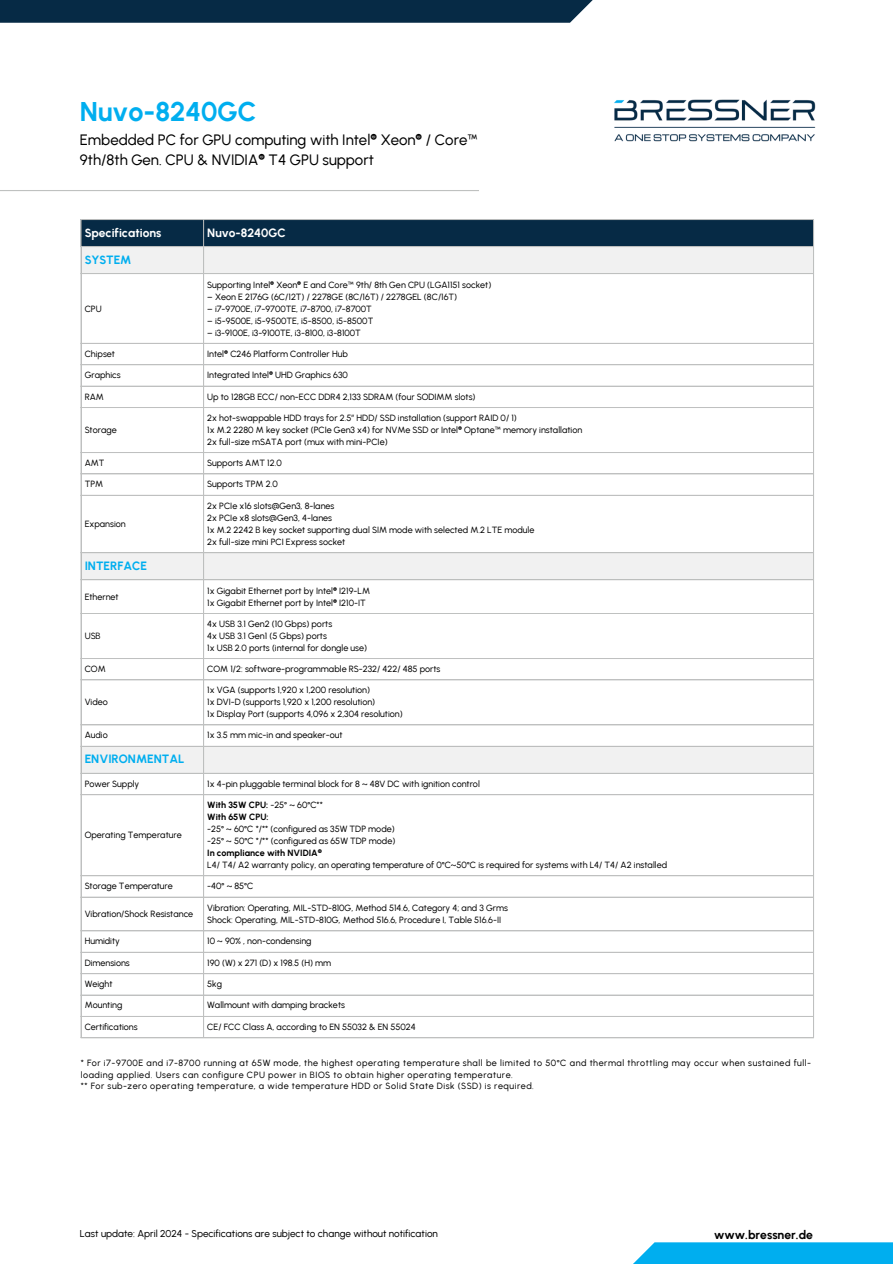
<style>
.page{position:relative;width:893px;height:1264px;background:#fff}
.page>*{position:absolute;margin:0;border:0;box-sizing:border-box;transform-origin:0 0}
.t1{font:700 27px "Urbanist";color:#00aeef}
.t2{font:15px/20.2px "Urbanist";color:#000}
.t3{font:700 12.15px "Urbanist";color:#000}
.t4{font:700 12px "Urbanist";color:#00aeef}
.t5{font:700 12px "Urbanist";color:#fff}
.t6{font:9.9px "Urbanist";color:#000}
.t7{font:9px "Urbanist";color:#000}
.t8{font:9px/11.2px "Urbanist";letter-spacing:.055em;color:#000}
.t9{font:700 9px "Urbanist";color:#000}
.s1{font-weight:400}
</style>
<div class="page">
<div style="left:619px;top:1242px;width:273px;height:21px;background:#00aeef"></div>
<img style="left:614px;top:99px;width:202px;height:43px">
<div style="left:0;top:0;width:605px;height:23px;background:#062a45"></div>
<hr style="left:0;top:190px;width:479px;height:1px;background:#bfc1c0">
<div style="left:82px;top:220px;width:731px;height:26px;background:#062a45"></div>
<svg style="left:82px;top:247px;width:731px;height:526px"></svg>
<hr style="left:81px;top:220px;width:1px;height:817px;background:#bfc1c0">
<hr style="left:203px;top:220px;width:1px;height:817px;background:#bfc1c0">
<hr style="left:813px;top:220px;width:1px;height:817px;background:#bfc1c0">
<hr style="left:81px;top:219px;width:732px;height:1px;background:#bfc1c0">
<hr style="left:81px;top:246px;width:732px;height:1px;background:#bfc1c0">
<hr style="left:81px;top:273px;width:732px;height:1px;background:#bfc1c0">
<hr style="left:81px;top:343px;width:732px;height:1px;background:#bfc1c0">
<hr style="left:81px;top:364px;width:732px;height:1px;background:#bfc1c0">
<hr style="left:81px;top:386px;width:732px;height:1px;background:#bfc1c0">
<hr style="left:81px;top:407px;width:732px;height:1px;background:#bfc1c0">
<hr style="left:81px;top:452px;width:732px;height:1px;background:#bfc1c0">
<hr style="left:81px;top:473px;width:732px;height:1px;background:#bfc1c0">
<hr style="left:81px;top:495px;width:732px;height:1px;background:#bfc1c0">
<hr style="left:81px;top:552px;width:732px;height:1px;background:#bfc1c0">
<hr style="left:81px;top:579px;width:732px;height:1px;background:#bfc1c0">
<hr style="left:81px;top:613px;width:732px;height:1px;background:#bfc1c0">
<hr style="left:81px;top:658px;width:732px;height:1px;background:#bfc1c0">
<hr style="left:81px;top:679px;width:732px;height:1px;background:#bfc1c0">
<hr style="left:81px;top:724px;width:732px;height:1px;background:#bfc1c0">
<hr style="left:81px;top:746px;width:732px;height:1px;background:#bfc1c0">
<hr style="left:81px;top:773px;width:732px;height:1px;background:#bfc1c0">
<hr style="left:81px;top:794px;width:732px;height:1px;background:#bfc1c0">
<hr style="left:81px;top:875px;width:732px;height:1px;background:#bfc1c0">
<hr style="left:81px;top:896px;width:732px;height:1px;background:#bfc1c0">
<hr style="left:81px;top:930px;width:732px;height:1px;background:#bfc1c0">
<hr style="left:81px;top:952px;width:732px;height:1px;background:#bfc1c0">
<hr style="left:81px;top:973px;width:732px;height:1px;background:#bfc1c0">
<hr style="left:81px;top:994px;width:732px;height:1px;background:#bfc1c0">
<hr style="left:81px;top:1016px;width:732px;height:1px;background:#bfc1c0">
<hr style="left:81px;top:1037px;width:732px;height:1px;background:#bfc1c0">
<p class="t1" style="left:80px;top:96px;width:178px">Nuvo-8240GC</p>
<p class="t2" style="left:80px;top:129px;width:399px">Embedded PC for GPU computing with Intel® Xeon® / Core™<br>9th/8th Gen. CPU &amp; NVIDIA® T4 GPU support</p>
<p class="t5" style="left:85px;top:225px;width:78px">Specifications</p>
<p class="t5" style="left:207px;top:225px;width:80px">Nuvo-8240GC</p>
<p class="t4" style="left:85px;top:252px;width:48px">SYSTEM</p>
<p class="t7" style="left:85px;top:303px;width:19px">CPU</p>
<p class="t7" style="left:207px;top:279px;width:285px">Supporting Intel® Xeon® E and Core™ 9th/ 8th Gen CPU (LGA1151 socket)</p>
<p class="t7" style="left:207px;top:291px;width:251px">– Xeon E 2176G (6C/12T) / 2278GE (8C/16T) / 2278GEL (8C/16T)</p>
<p class="t7" style="left:207px;top:303px;width:166px">– i7-9700E, i7-9700TE, i7-8700, i7-8700T</p>
<p class="t7" style="left:207px;top:315px;width:167px">– i5-9500E, i5-9500TE, i5-8500, i5-8500T</p>
<p class="t7" style="left:207px;top:327px;width:155px">– i3-9100E, i3-9100TE, i3-8100, i3-8100T</p>
<p class="t7" style="left:85px;top:348px;width:32px">Chipset</p>
<p class="t7" style="left:207px;top:348px;width:142px">Intel® C246 Platform Controller Hub</p>
<p class="t7" style="left:85px;top:369px;width:37px">Graphics</p>
<p class="t7" style="left:207px;top:369px;width:142px">Integrated Intel® UHD Graphics 630</p>
<p class="t7" style="left:85px;top:391px;width:21px">RAM</p>
<p class="t7" style="left:207px;top:391px;width:270px">Up to 128GB ECC/ non-ECC DDR4 2,133 SDRAM (four SODIMM slots)</p>
<p class="t7" style="left:85px;top:424px;width:34px">Storage</p>
<p class="t7" style="left:207px;top:412px;width:311px">2x hot-swappable HDD trays for 2.5″ HDD/ SSD installation (support RAID 0/ 1)</p>
<p class="t7" style="left:207px;top:424px;width:376px">1x M.2 2280 M key socket (PCIe Gen3 x4) for NVMe SSD or Intel® Optane™ memory installation</p>
<p class="t7" style="left:207px;top:436px;width:182px">2x full-size mSATA port (mux with mini-PCIe)</p>
<p class="t7" style="left:85px;top:457px;width:21px">AMT</p>
<p class="t7" style="left:207px;top:457px;width:76px">Supports AMT 12.0</p>
<p class="t7" style="left:85px;top:479px;width:20px">TPM</p>
<p class="t7" style="left:207px;top:479px;width:72px">Supports TPM 2.0</p>
<p class="t7" style="left:85px;top:518px;width:42px">Expansion</p>
<p class="t7" style="left:207px;top:500px;width:129px">2x PCIe x16 slots@Gen3, 8-lanes</p>
<p class="t7" style="left:207px;top:512px;width:126px">2x PCIe x8 slots@Gen3, 4-lanes</p>
<p class="t7" style="left:207px;top:524px;width:329px">1x M.2 2242 B key socket supporting dual SIM mode with selected M.2 LTE module</p>
<p class="t7" style="left:207px;top:536px;width:140px">2x full-size mini PCI Express socket</p>
<p class="t4" style="left:85px;top:558px;width:64px">INTERFACE</p>
<p class="t7" style="left:85px;top:591px;width:36px">Ethernet</p>
<p class="t7" style="left:85px;top:630px;width:17px">USB</p>
<p class="t7" style="left:207px;top:585px;width:164px">1x Gigabit Ethernet port by Intel® I219-LM</p>
<p class="t7" style="left:207px;top:597px;width:160px">1x Gigabit Ethernet port by Intel® I210-IT</p>
<p class="t7" style="left:207px;top:618px;width:126px">4x USB 3.1 Gen2 (10 Gbps) ports</p>
<p class="t7" style="left:207px;top:630px;width:121px">4x USB 3.1 Gen1 (5 Gbps) ports</p>
<p class="t7" style="left:207px;top:642px;width:161px">1x USB 2.0 ports (internal for dongle use)</p>
<p class="t7" style="left:85px;top:663px;width:23px">COM</p>
<p class="t7" style="left:207px;top:663px;width:235px">COM 1/2: software-programmable RS-232/ 422/ 485 ports</p>
<p class="t7" style="left:85px;top:696px;width:25px">Video</p>
<p class="t7" style="left:207px;top:684px;width:164px">1x VGA (supports 1,920 x 1,200 resolution)</p>
<p class="t7" style="left:207px;top:696px;width:169px">1x DVI-D (supports 1,920 x 1,200 resolution)</p>
<p class="t7" style="left:207px;top:708px;width:197px">1x Display Port (supports 4,096 x 2,304 resolution)</p>
<p class="t7" style="left:85px;top:729px;width:25px">Audio</p>
<p class="t7" style="left:207px;top:729px;width:137px">1x 3.5 mm mic-in and speaker-out</p>
<p class="t4" style="left:85px;top:752px;width:101px">ENVIRONMENTAL</p>
<p class="t7" style="left:85px;top:778px;width:56px">Power Supply</p>
<p class="t7" style="left:207px;top:778px;width:274px">1x 4-pin pluggable terminal block for 8 ~ 48V DC with ignition control</p>
<p class="t7" style="left:85px;top:829px;width:99px">Operating Temperature</p>
<p class="t9" style="left:207px;top:799px;width:117px">With 35W CPU: <span class="s1">-25° ~ 60°C**</span></p>
<p class="t9" style="left:207px;top:811px;width:63px">With 65W CPU:</p>
<p class="t7" style="left:207px;top:823px;width:189px">-25° ~ 60°C */** (configured as 35W TDP mode)</p>
<p class="t7" style="left:207px;top:835px;width:189px">-25° ~ 50°C */** (configured as 65W TDP mode)</p>
<p class="t9" style="left:207px;top:847px;width:116px">In compliance with NVIDIA®</p>
<p class="t7" style="left:207px;top:859px;width:461px">L4/ T4/ A2 warranty policy, an operating temperature of 0°C~50°C is required for systems with L4/ T4/ A2 installed</p>
<p class="t7" style="left:85px;top:880px;width:90px">Storage Temperature</p>
<p class="t7" style="left:207px;top:880px;width:48px">-40° ~ 85°C</p>
<p class="t7" style="left:85px;top:908px;width:110px">Vibration/Shock Resistance</p>
<p class="t7" style="left:207px;top:902px;width:302px">Vibration: Operating, MIL-STD-810G, Method 514.6, Category 4; and 3 Grms</p>
<p class="t7" style="left:207px;top:914px;width:295px">Shock: Operating, MIL-STD-810G, Method 516.6, Procedure I, Table 516.6-II</p>
<p class="t7" style="left:85px;top:935px;width:37px">Humidity</p>
<p class="t7" style="left:207px;top:935px;width:106px">10 ~ 90% , non-condensing</p>
<p class="t7" style="left:85px;top:957px;width:47px">Dimensions</p>
<p class="t7" style="left:207px;top:957px;width:125px">190 (W) x 271 (D) x 198.5 (H) mm</p>
<p class="t7" style="left:85px;top:978px;width:29px">Weight</p>
<p class="t7" style="left:207px;top:978px;width:16px">5kg</p>
<p class="t7" style="left:85px;top:999px;width:39px">Mounting</p>
<p class="t7" style="left:207px;top:999px;width:139px">Wallmount with damping brackets</p>
<p class="t7" style="left:85px;top:1021px;width:54px">Certifications</p>
<p class="t7" style="left:207px;top:1021px;width:210px">CE/ FCC Class A, according to EN 55032 &amp; EN 55024</p>
<p class="t8" style="left:81px;top:1057px;width:731px">* For i7-9700E and i7-8700 running at 65W mode, the highest operating temperature shall be limited to 50°C and thermal throttling may occur when sustained full&shy;loading applied. Users can configure CPU power in BIOS to obtain higher operating temperature.</p>
<h3 class="t8" style="left:81px;top:1080px;width:454px">** For sub-zero operating temperature, a wide temperature HDD or Solid State Disk (SSD) is required.</h3>
<h1 class="t6" style="left:80px;top:1227px;width:359px">Last update: April 2024 - Specifications are subject to change without notification</h1>
<h2 class="t3" style="left:714px;top:1227px;width:100px">www.bressner.de</h2>
</div>
